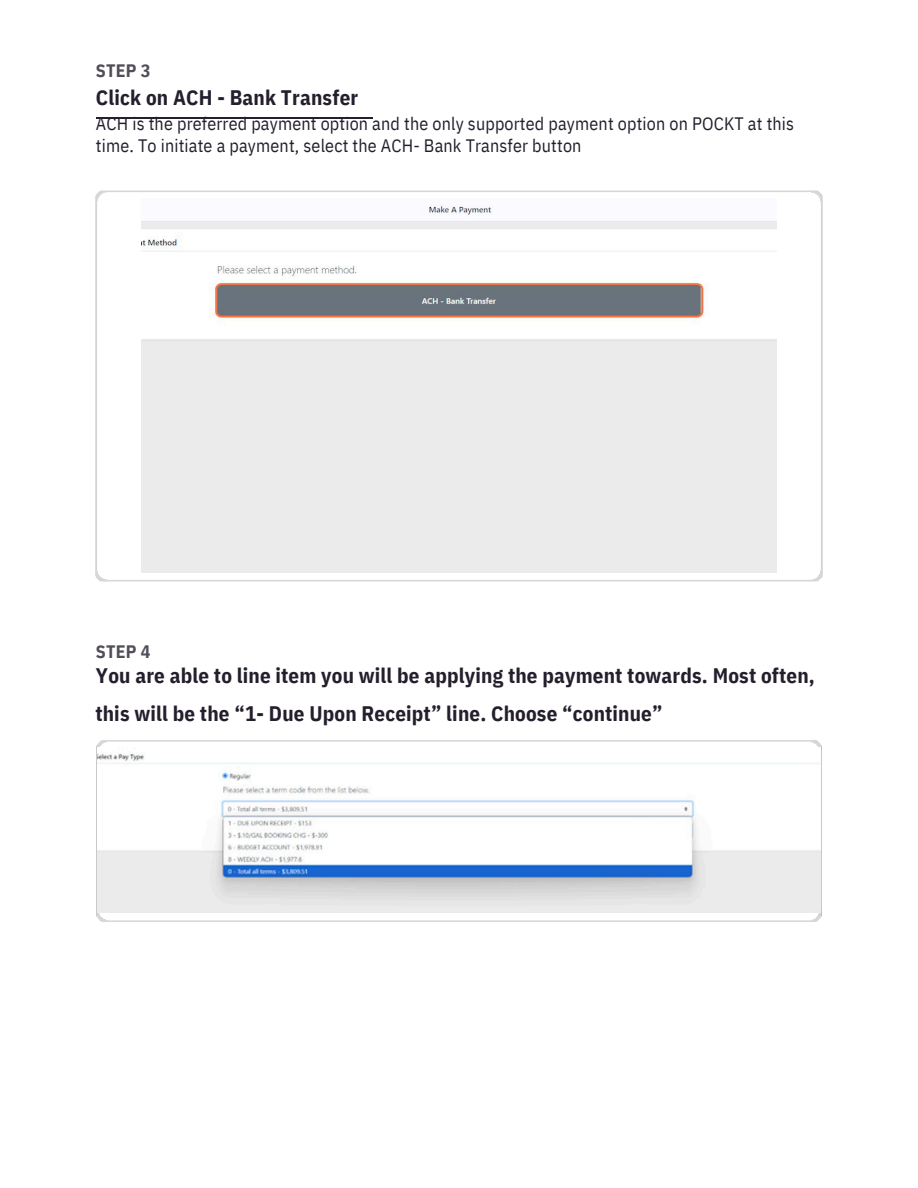
<style>
.page{position:relative;width:918px;height:1188px;background:#fff}
.page>*{position:absolute;margin:0;border:0;box-sizing:border-box;transform-origin:0 0}
.t1{font:700 21px "IBM Plex Sans Cond";letter-spacing:.01em;color:#251f2d}
.t2{font:18px/22.5px "IBM Plex Sans Cond";letter-spacing:.01em;color:#251f2d}
.t3{font:700 18px "IBM Plex Sans Cond";letter-spacing:.01em;color:#524d59}
</style>
<div class="page">
<hr style="left:96px;top:118px;width:276px;height:1px;background:#251f2d">
<img style="left:95px;top:190px;width:728px;height:392px">
<img style="left:142px;top:198px;width:634px;height:375px">
<img style="left:96px;top:740px;width:726px;height:182px">
<img style="left:98px;top:748px;width:723px;height:165px">
<p class="t3" style="left:96px;top:59px;width:56px">STEP 3</p>
<p class="t1" style="left:96px;top:84px;width:264px">Click on ACH - Bank Transfer</p>
<h1 class="t2" style="left:96px;top:112px;width:700px">ACH is the preferred payment option and the only supported payment option on POCKT at this time. To initiate a payment, select the ACH- Bank Transfer button</h1>
<p class="t3" style="left:96px;top:639px;width:56px">STEP 4</p>
<p class="t1" style="left:96px;top:662px;width:720px">You are able to line item you will be applying the payment towards. Most often,</p>
<h1 class="t1" style="left:95px;top:700px;width:569px">this will be the “1- Due Upon Receipt” line. Choose “continue”</h1>
</div>
